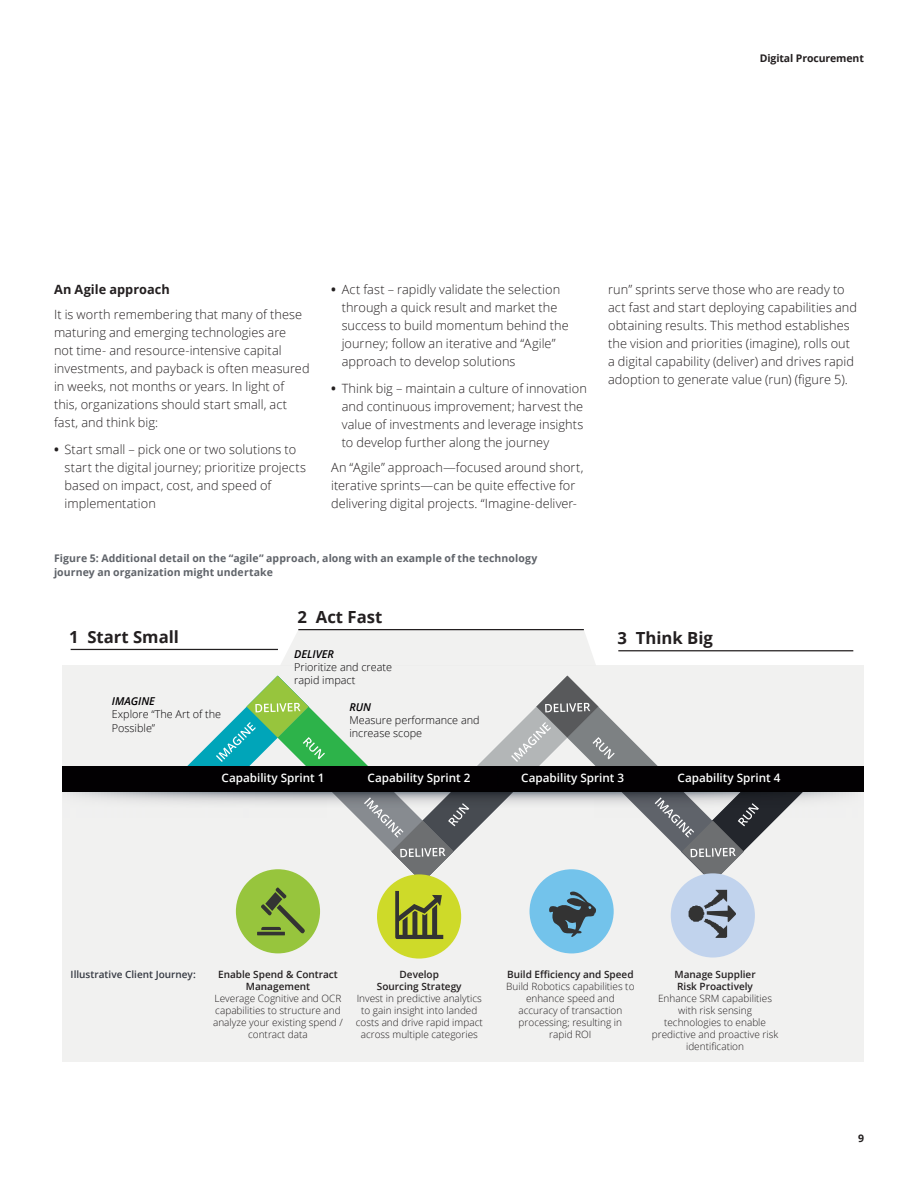
<style>
.page{position:relative;width:918px;height:1188px;background:#fff}
.page>*{position:absolute;margin:0;border:0;box-sizing:border-box;transform-origin:0 0}
.t1{font:700 16.65px "Open Sans";color:#231f20}
.Body_copy__8_5_12pt{font:300 12.75px/18px "Open Sans";letter-spacing:.005em;color:#231f20}
.Subhead_B__8_5_12pt{font:700 12.75px "Open Sans";letter-spacing:.005em;color:#231f20}
.t2{font:600 11.7px "Open Sans";color:#fff}
.t3{font:300 10.8px/13.4px "Open Sans";color:#020002}
.Chart_Table_small_he{font:700 10.5px/14.2px "Open Sans";letter-spacing:.01em;color:#5f6369}
.t4{font:700 10.5px "Open Sans";letter-spacing:-.01em;color:#231f20}
.t5{font:300 10.05px/12px "Open Sans";color:#231f20;text-align:center}
.t6{font:600 10.05px "Open Sans";color:#343841}
.s1{font-weight:700}
.s2{font-weight:600;font-style:italic}
.s3{font-weight:600}
</style>
<div class="page">
<svg style="left:281px;top:630px;width:315px;height:35px"></svg>
<div style="left:63px;top:665px;width:801px;height:397px;background:#f1f1f0"></div>
<div style="left:63px;top:766px;width:801px;height:26px;background:#020002"></div>
<svg style="left:67px;top:792px;width:788px;height:10px"></svg>
<div style="left:530px;top:869px;width:84px;height:84px;background:#73c3eb;border-radius:50%"></div>
<div style="left:236px;top:869px;width:84px;height:84px;background:#97c53d;border-radius:50%"></div>
<div style="left:377px;top:874px;width:84px;height:85px;background:#ceda29;border-radius:50%"></div>
<div style="left:671px;top:873px;width:84px;height:85px;background:#c1d3ed;border-radius:50%"></div>
<svg style="left:174px;top:676px;width:642px;height:264px"></svg>
<hr style="left:71px;top:649px;width:207px;height:1px;background:#231f20">
<hr style="left:298px;top:629px;width:286px;height:1px;background:#231f20">
<hr style="left:618px;top:650px;width:235px;height:1px;background:#231f20">
<p class="t4" style="left:760px;top:51px;width:106px">Digital Procurement</p>
<p class="Subhead_B__8_5_12pt" style="left:54px;top:280px;width:117px">An Agile approach</p>
<p class="Body_copy__8_5_12pt" style="left:54px;top:305px;width:257px">It is worth remembering that many of these maturing and emerging technologies are<br>not time- and resource-intensive capital investments, and payback is often measured in weeks, not months or years. In light of this, organizations should start small, act fast, and think big:</p>
<p class="Body_copy__8_5_12pt" style="left:65px;top:440px;width:243px;text-indent:-11px"><span class="s1">•</span> Start small – pick one or two solutions to start the digital journey; prioritize projects based on impact, cost, and speed of implementation</p>
<p class="Body_copy__8_5_12pt" style="left:342px;top:280px;width:229px;text-indent:-11px"><span class="s1">•</span> Act fast – rapidly validate the selection through a quick result and market the success to build momentum behind the journey; follow an iterative and “Agile” approach to develop solutions</p>
<p class="Body_copy__8_5_12pt" style="left:342px;top:379px;width:247px;text-indent:-11px"><span class="s1">•</span> Think big – maintain a culture of innovation and continuous improvement; harvest the value of investments and leverage insights to develop further along the journey</p>
<p class="Body_copy__8_5_12pt" style="left:331px;top:458px;width:254px">An “Agile” approach—focused around short, iterative sprints—can be quite effective for delivering digital projects. “Imagine-deliver-</p>
<p class="Chart_Table_small_he" style="left:54px;top:551px;width:485px">Figure 5: Additional detail on the “agile” approach, along with an example of the technology journey an organization might undertake</p>
<p class="t1" style="left:69px;top:625px;width:111px">1 Start Small</p>
<p class="t3" style="left:112px;top:694px;width:111px"><span class="s2">IMAGINE<br></span>Explore “The Art of the<br>Possible”</p>
<p class="t1" style="left:298px;top:605px;width:86px">2 Act Fast</p>
<p class="t3" style="left:294px;top:647px;width:100px"><span class="s2">DELIVER<br></span>Prioritize and create rapid impact</p>
<p class="t3" style="left:349px;top:700px;width:132px"><span class="s2">RUN<br></span>Measure performance and increase scope</p>
<p class="Body_copy__8_5_12pt" style="left:608px;top:280px;width:250px">run” sprints serve those who are ready to act fast and start deploying capabilities and obtaining results. This method establishes the vision and priorities (imagine), rolls out a digital capability (deliver) and drives rapid adoption to generate value (run) (figure 5).</p>
<p class="t1" style="left:618px;top:626px;width:97px">3 Think Big</p>
<p class="t2" style="left:222px;top:770px;width:104px">Capability Sprint 1</p>
<p class="t2" style="left:368px;top:770px;width:104px">Capability Sprint 2</p>
<p class="t2" style="left:521px;top:770px;width:104px">Capability Sprint 3</p>
<p class="t2" style="left:678px;top:770px;width:104px">Capability Sprint 4</p>
<p class="t6" style="left:71px;top:967px;width:127px">Illustrative Client Journey:</p>
<p class="t5" style="left:213px;top:968px;width:131px"><span class="s3">Enable Spend &amp; Contract<br>Management<br></span>Leverage Cognitive and OCR capabilities to structure and analyze your existing spend / contract data</p>
<p class="t5" style="left:356px;top:968px;width:129px"><span class="s3">Develop<br>Sourcing Strategy<br></span>Invest in predictive analytics to gain insight into landed costs and drive rapid impact across multiple categories</p>
<p class="t5" style="left:506px;top:968px;width:130px"><span class="s3">Build Efficiency and Speed<br></span>Build Robotics capabilities to enhance speed and accuracy of transaction processing; resulting in rapid ROI</p>
<p class="t5" style="left:652px;top:968px;width:128px"><span class="s3">Manage Supplier<br>Risk Proactively<br></span>Enhance SRM capabilities with risk sensing technologies to enable predictive and proactive risk identification</p>
<p class="t4" style="left:858px;top:1131px;width:7px">9</p>
</div>
